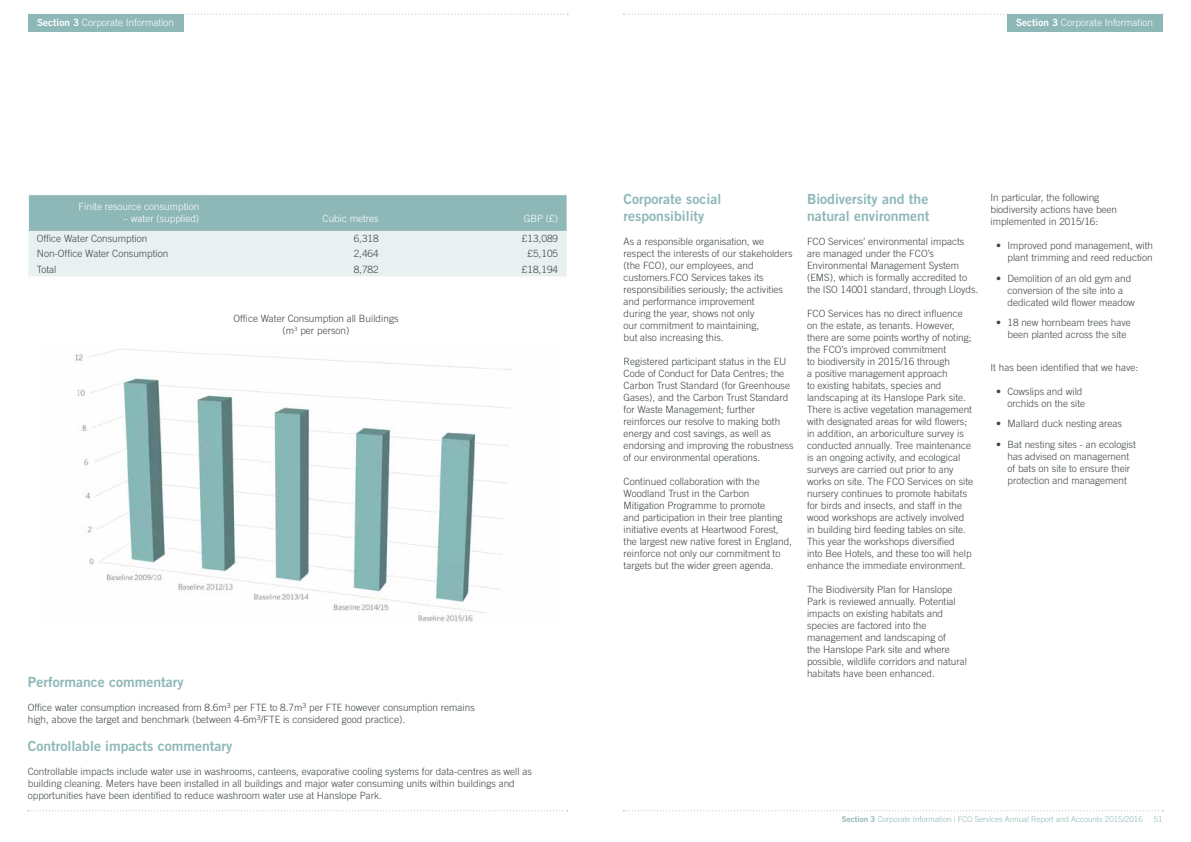
<style>
.page{position:relative;width:1191px;height:842px;background:#fff}
.page>*{position:absolute;margin:0;border:0;box-sizing:border-box;transform-origin:0 0}
.t1{font:14px/16.8px "Trade Gothic LT Std Bd 2";color:#8eb8b7}
.t2{font:300 10px/12px "Trade Gothic LT Std";color:#3d4548}
.t3{font:300 10px "Trade Gothic LT Std";color:#fff}
.t4{font:300 8px "Trade Gothic LT Std";color:#8eb8b7}
.s1{font-family:"Trade Gothic LT Std Bd 2";font-weight:400}
</style>
<div class="page">
<svg style="left:185px;top:14px;width:383px;height:1px"></svg>
<svg style="left:28px;top:810px;width:539px;height:1px"></svg>
<svg style="left:623px;top:14px;width:540px;height:1px"></svg>
<svg style="left:623px;top:810px;width:540px;height:1px"></svg>
<div style="left:28px;top:14px;width:156px;height:17px;background:#8eb8b7"></div>
<div style="left:1006px;top:14px;width:156px;height:17px;background:#8eb8b7"></div>
<svg style="left:28px;top:195px;width:538px;height:82px;background:#c1d7d7"></svg>
<hr style="left:28px;top:195px;width:1px;height:35px;background:#fff">
<img style="left:75px;top:349px;width:437px;height:273px">
<p class="t3" style="left:37px;top:17px;width:138px"><span class="s1">Section 3</span> Corporate Information</p>
<p class="t3" style="left:1016px;top:17px;width:138px"><span class="s1">Section 3</span> Corporate Information</p>
<p class="t3" style="left:79px;top:201px;width:122px">Finite resource consumption</p>
<p class="t3" style="left:123px;top:213px;width:78px">– water (supplied)</p>
<p class="t3" style="left:322px;top:213px;width:58px">Cubic metres</p>
<p class="t3" style="left:523px;top:213px;width:36px">GBP (£)</p>
<p class="t2" style="left:37px;top:232px;width:112px">Office Water Consumption</p>
<p class="t2" style="left:354px;top:232px;width:27px">6,318</p>
<p class="t2" style="left:522px;top:232px;width:38px">£13,089</p>
<p class="t2" style="left:37px;top:248px;width:133px">Non-Office Water Consumption</p>
<p class="t2" style="left:354px;top:248px;width:27px">2,464</p>
<p class="t2" style="left:527px;top:248px;width:32px">£5,105</p>
<p class="t2" style="left:37px;top:263px;width:21px">Total</p>
<p class="t2" style="left:354px;top:263px;width:27px">8,782</p>
<p class="t2" style="left:522px;top:263px;width:38px">£18,194</p>
<p class="t2" style="left:233px;top:312px;width:166px;text-align:center">Office Water Consumption all Buildings (m<sup>3</sup> per person)</p>
<h1 class="t1" style="left:28px;top:673px;width:157px">Performance commentary</h1>
<p class="t2" style="left:28px;top:701px;width:448px">Office water consumption increased from 8.6m<sup>3</sup> per FTE to 8.7m<sup>3</sup> per FTE however consumption remains high, above the target and benchmark (between 4-6m<sup>3</sup>/FTE is considered good practice).</p>
<h1 class="t1" style="left:28px;top:738px;width:206px">Controllable impacts commentary</h1>
<p class="t2" style="left:28px;top:766px;width:505px">Controllable impacts include water use in washrooms, canteens, evaporative cooling systems for data-centres as well as building cleaning. Meters have been installed in all buildings and major water consuming units within buildings and opportunities have been identified to reduce washroom water use at Hanslope Park.</p>
<h1 class="t1" style="left:623px;top:191px;width:99px">Corporate social responsibility</h1>
<p class="t2" style="left:623px;top:235px;width:170px">As a responsible organisation, we respect the interests of our stakeholders (the FCO), our employees, and customers.FCO Services takes its responsibilities seriously; the activities and performance improvement<br>during the year, shows not only<br>our commitment to maintaining,<br>but also increasing this.</p>
<p class="t2" style="left:623px;top:355px;width:172px">Registered participant status in the EU Code of Conduct for Data Centres; the Carbon Trust Standard (for Greenhouse Gases), and the Carbon Trust Standard for Waste Management; further reinforces our resolve to making both energy and cost savings, as well as endorsing and improving the robustness of our environmental operations.</p>
<p class="t2" style="left:623px;top:475px;width:170px">Continued collaboration with the Woodland Trust in the Carbon Mitigation Programme to promote<br>and participation in their tree planting initiative events at Heartwood Forest, the largest new native forest in England, reinforce not only our commitment to targets but the wider green agenda.</p>
<h1 class="t1" style="left:807px;top:191px;width:124px">Biodiversity and the natural environment</h1>
<p class="t2" style="left:807px;top:235px;width:173px">FCO Services’ environmental impacts are managed under the FCO’s Environmental Management System (EMS), which is formally accredited to the ISO 14001 standard, through Lloyds.</p>
<p class="t2" style="left:807px;top:307px;width:168px">FCO Services has no direct influence on the estate, as tenants. However, there are some points worthy of noting; the FCO’s improved commitment<br>to biodiversity in 2015/16 through<br>a positive management approach<br>to existing habitats, species and landscaping at its Hanslope Park site.<br>There is active vegetation management with designated areas for wild flowers; in addition, an arboriculture survey is conducted annually. Tree maintenance is an ongoing activity, and ecological surveys are carried out prior to any works on site. The FCO Services on site nursery continues to promote habitats for birds and insects, and staff in the wood workshops are actively involved in building bird feeding tables on site.<br>This year the workshops diversified<br>into Bee Hotels, and these too will help enhance the immediate environment.</p>
<p class="t2" style="left:807px;top:583px;width:162px">The Biodiversity Plan for Hanslope Park is reviewed annually. Potential impacts on existing habitats and species are factored into the management and landscaping of<br>the Hanslope Park site and where possible, wildlife corridors and natural habitats have been enhanced.</p>
<p class="t2" style="left:990px;top:192px;width:128px">In particular, the following biodiversity actions have been implemented in 2015/16:</p>
<p class="t2" style="left:996px;top:240px;width:158px;text-align:right">• Improved pond management, with plant trimming and reed reduction</p>
<p class="t2" style="left:1007px;top:272px;width:129px;text-indent:-11px">• Demolition of an old gym and conversion of the site into a dedicated wild flower meadow</p>
<p class="t2" style="left:1007px;top:317px;width:125px;text-indent:-11px">• 18 new hornbeam trees have been planted across the site</p>
<p class="t2" style="left:990px;top:361px;width:149px">It has been identified that we have:</p>
<p class="t2" style="left:996px;top:385px;width:91px;text-align:right">• Cowslips and wild orchids on the site</p>
<p class="t2" style="left:996px;top:418px;width:127px">• Mallard duck nesting areas</p>
<p class="t2" style="left:996px;top:438px;width:141px;text-align:center">• Bat nesting sites - an ecologist has advised on management<br>of bats on site to ensure their protection and management</p>
<p class="t4" style="left:842px;top:815px;width:302px"><span class="s1">Section 3</span> Corporate Information | FCO Services Annual Report and Accounts 2015/2016</p>
<p class="t4" style="left:1153px;top:815px;width:10px">51</p>
</div>
